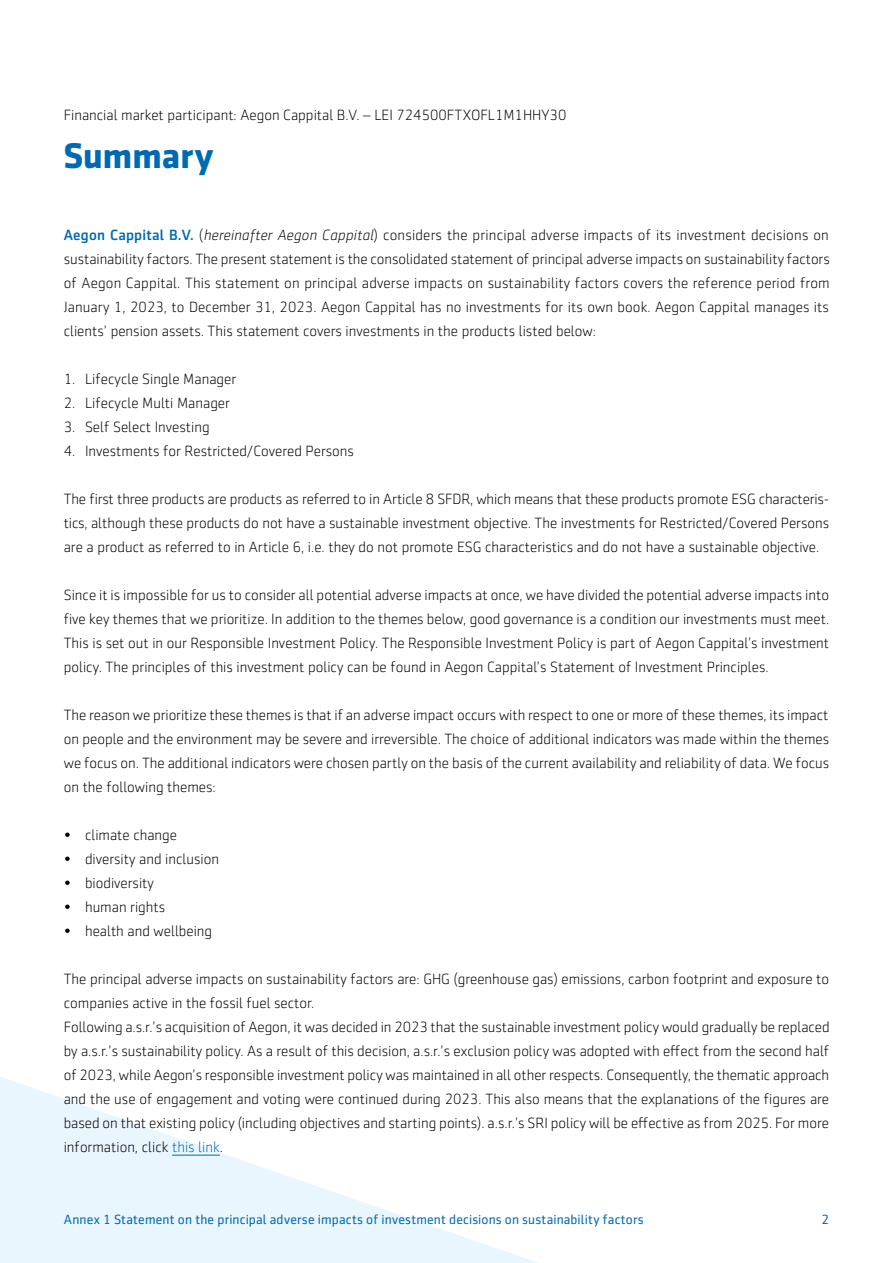
<style>
.page{position:relative;width:893px;height:1263px;background:#fff}
.page>*{position:absolute;margin:0;border:0;box-sizing:border-box;transform-origin:0 0}
.t1{font:700 36px "Sentico Sans DT";color:#0069b4}
.t2{font:300 15px/24px "Sentico Sans DT";color:#000;text-align:justify}
.t3{font:13.5px "Sentico Sans DT";letter-spacing:.01em;color:#0069b4}
.s1{font-weight:500;color:#0069b4}
.s2{font-style:italic}
.s3{color:#0069b4}
</style>
<div class="page">
<svg style="left:0;top:1077px;width:538px;height:186px;fill:#ecf7fe"></svg>
<hr style="left:172px;top:1155px;width:48px;height:1px;background:#0069b4">
<p class="t2" style="left:64px;top:103px;width:504px">Financial market participant: Aegon Cappital B.V. – LEI 724500FTXOFL1M1HHY30</p>
<h1 class="t1" style="left:64px;top:135px;width:151px">Summary</h1>
<p class="t2" style="left:64px;top:223px;width:767px"><span class="s1">Aegon Cappital B.V.</span> (<span class="s2">hereinafter Aegon Cappital</span>) considers the principal adverse impacts of its investment decisions on sustainability factors. The present statement is the consolidated statement of principal adverse impacts on sustainability factors of Aegon Cappital. This statement on principal adverse impacts on sustainability factors covers the reference period from January 1, 2023, to December 31, 2023. Aegon Cappital has no investments for its own book. Aegon Cappital manages its clients’ pension assets. This statement covers investments in the products listed below:</p>
<p class="t2" style="left:64px;top:367px;width:174px">1. Lifecycle Single Manager</p>
<p class="t2" style="left:64px;top:391px;width:168px">2. Lifecycle Multi Manager</p>
<p class="t2" style="left:64px;top:415px;width:147px">3. Self Select Investing</p>
<p class="t2" style="left:64px;top:439px;width:292px">4. Investments for Restricted/Covered Persons</p>
<p class="t2" style="left:64px;top:487px;width:767px">The first three products are products as referred to in Article 8 SFDR, which means that these products promote ESG characteris&shy;tics, although these products do not have a sustainable investment objective. The investments for Restricted/Covered Persons are a product as referred to in Article 6, i.e. they do not promote ESG characteristics and do not have a sustainable objective.</p>
<p class="t2" style="left:64px;top:583px;width:767px">Since it is impossible for us to consider all potential adverse impacts at once, we have divided the potential adverse impacts into five key themes that we prioritize. In addition to the themes below, good governance is a condition our investments must meet.<br>This is set out in our Responsible Investment Policy. The Responsible Investment Policy is part of Aegon Cappital’s investment policy. The principles of this investment policy can be found in Aegon Cappital’s Statement of Investment Principles.</p>
<p class="t2" style="left:64px;top:703px;width:767px">The reason we prioritize these themes is that if an adverse impact occurs with respect to one or more of these themes, its impact on people and the environment may be severe and irreversible. The choice of additional indicators was made within the themes we focus on. The additional indicators were chosen partly on the basis of the current availability and reliability of data. We focus on the following themes:</p>
<p class="t2" style="left:64px;top:823px;width:115px">• climate change</p>
<p class="t2" style="left:64px;top:847px;width:157px">• diversity and inclusion</p>
<p class="t2" style="left:64px;top:871px;width:92px">• biodiversity</p>
<p class="t2" style="left:64px;top:895px;width:103px">• human rights</p>
<p class="t2" style="left:64px;top:919px;width:150px">• health and wellbeing</p>
<p class="t2" style="left:64px;top:967px;width:767px;text-align:left">The principal adverse impacts on sustainability factors are: GHG (greenhouse gas) emissions, carbon footprint and exposure to companies active in the fossil fuel sector.<br>Following a.s.r.’s acquisition of Aegon, it was decided in 2023 that the sustainable investment policy would gradually be replaced by a.s.r.’s sustainability policy. As a result of this decision, a.s.r.’s exclusion policy was adopted with effect from the second half of 2023, while Aegon’s responsible investment policy was maintained in all other respects. Consequently, the thematic approach and the use of engagement and voting were continued during 2023. This also means that the explanations of the figures are based on that existing policy (including objectives and starting points). a.s.r.’s SRI policy will be effective as from 2025. For more information, click <span class="s3">this link</span>.</p>
<p class="t3" style="left:64px;top:1212px;width:582px">Annex 1 Statement on the principal adverse impacts of investment decisions on sustainability factors</p>
<p class="t3" style="left:821px;top:1212px;width:9px">2</p>
</div>
